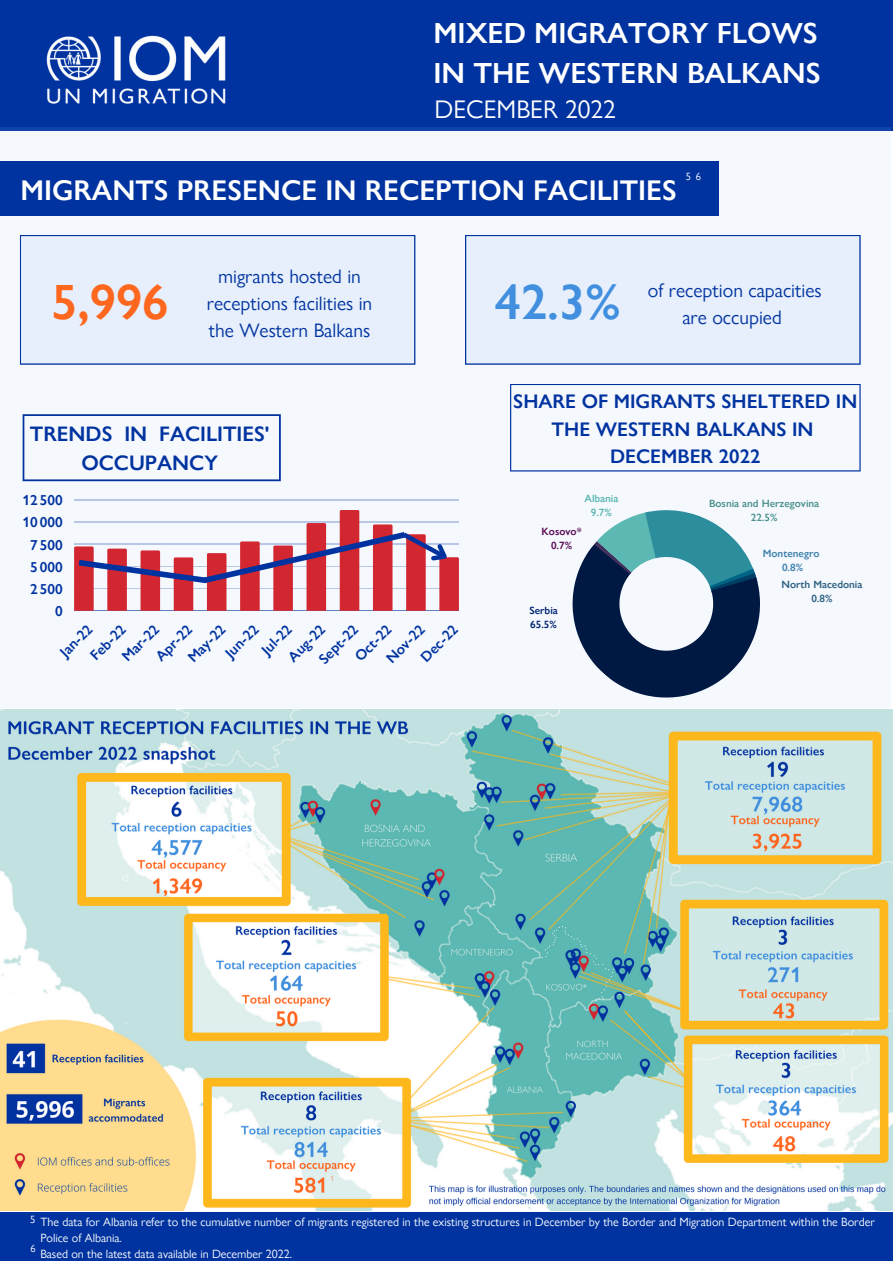
<style>
.page{position:relative;width:893px;height:1264px;background:#fff}
.page>*{position:absolute;margin:0;border:0;box-sizing:border-box;transform-origin:0 0}
.t1{font:600 49.5px "Gill Sans Nova";color:#ff671f}
.t2{font:600 49.5px "Gill Sans Nova";color:#418fde}
.t3{font:600 29.1px/40.5px "Gill Sans Nova";color:#fff}
.t4{font:600 28.5px "Gill Sans Nova";color:#fff}
.t5{font:25.5px "Gill Sans Nova";color:#fff}
.t6{font:600 21px/29.2px "Gill Sans Nova";color:#0033a0;text-align:center}
.t7{font:600 19.65px/27.3px "Gill Sans Nova";color:#0033a0;text-align:center}
.t8{font:19.5px/27px "Gill Sans Nova";color:#0033a0;text-align:center}
.t9{font:600 14.4px/22.2px "Gill Sans Nova";color:#0033a0;text-align:right}
.t10{font:12px/16px "Gill Sans Nova";color:#fff}
.t11{font:600 10.5px/14px "Gill Sans Nova";color:#4b928d;text-align:center}
.t12{font:600 10.5px/14px "Gill Sans Nova";color:#2d6182;text-align:center}
.t13{font:600 10.5px/14px "Gill Sans Nova";color:#3d81ad;text-align:center}
.t14{font:600 10.5px/14px "Gill Sans Nova";color:#590951;text-align:center}
.t15{font:600 10.5px/14px "Gill Sans Nova";color:#022672}
.t16{font:600 10.5px/14px "Gill Sans Nova";color:#5cb8b2;text-align:center}
.t17{font:10.5px "Gill Sans Nova";color:#fff}
</style>
<div class="page">
<div style="left:0;top:0;width:892px;height:130px;background:#0033a0"></div>
<div style="left:0;top:1211px;width:892px;height:49px;background:#0033a0"></div>
<img style="left:14px;top:35px;width:245px;height:93px">
<div style="left:0;top:128px;width:890px;height:579px;background:#f5f8fd"></div>
<div style="left:0;top:161px;width:718px;height:54px;background:#0033a0"></div>
<div style="left:20px;top:235px;width:395px;height:129px;background:#e6effb"></div>
<div style="left:465px;top:235px;width:395px;height:129px;background:#e6effb"></div>
<svg style="left:23px;top:414px;width:257px;height:67px"></svg>
<hr style="left:74px;top:499px;width:385px;height:1px;background:#0033a0">
<svg style="left:510px;top:384px;width:350px;height:87px"></svg>
<svg style="left:572px;top:510px;width:188px;height:187px"></svg>
<img style="left:0;top:709px;width:892px;height:501px">
<svg style="left:74px;top:510px;width:385px;height:101px"></svg>
<h2 class="t3" style="left:433px;top:10px;width:389px">MIXED MIGRATORY FLOWS<br>IN THE WESTERN BALKANS</h2>
<h3 class="t5" style="left:434px;top:89px;width:183px">DECEMBER 2022</h3>
<h3 class="t4" style="left:20px;top:168px;width:657px">MIGRANTS PRESENCE IN RECEPTION FACILITIES</h3>
<p class="t17" style="left:685px;top:168px;width:17px">5 6</p>
<h3 class="t8" style="left:207px;top:261px;width:167px">migrants hosted in receptions facilities in the Western Balkans</h3>
<h1 class="t1" style="left:51px;top:263px;width:118px">5,996</h1>
<h3 class="t8" style="left:647px;top:276px;width:175px">of reception capacities</h3>
<h1 class="t2" style="left:495px;top:263px;width:127px">42.3%</h1>
<h3 class="t8" style="left:682px;top:303px;width:101px">are occupied</h3>
<h3 class="t6" style="left:30px;top:417px;width:241px">TRENDS IN FACILITIES'<br>OCCUPANCY</h3>
<p class="t9" style="left:23px;top:488px;width:42px">12 500<br>10 000<br>7 500<br>5 000<br>2 500<br>0</p>
<p class="t9" style="left:380px;top:652px;width:49px;rotate:-45deg">Nov-22</p>
<p class="t9" style="left:149px;top:650px;width:46px;rotate:-45deg">Apr-22</p>
<p class="t9" style="left:282px;top:650px;width:47px;rotate:-45deg">Aug-22</p>
<p class="t9" style="left:312px;top:653px;width:51px;rotate:-45deg">Sept-22</p>
<p class="t9" style="left:54px;top:646px;width:41px;rotate:-45deg">Jan-22</p>
<p class="t9" style="left:116px;top:650px;width:47px;rotate:-45deg">Mar-22</p>
<p class="t9" style="left:349px;top:650px;width:46px;rotate:-45deg">Oct-22</p>
<p class="t9" style="left:181px;top:651px;width:48px;rotate:-45deg">May-22</p>
<p class="t9" style="left:219px;top:647px;width:42px;rotate:-45deg">Jun-22</p>
<p class="t9" style="left:255px;top:643px;width:38px;rotate:-45deg">Jul-22</p>
<p class="t9" style="left:414px;top:650px;width:47px;rotate:-45deg">Dec-22</p>
<p class="t9" style="left:84px;top:649px;width:45px;rotate:-45deg">Feb-22</p>
<h3 class="t7" style="left:513px;top:386px;width:345px">SHARE OF MIGRANTS SHELTERED IN<br>THE WESTERN BALKANS IN<br>DECEMBER 2022</h3>
<p class="t16" style="left:584px;top:490px;width:35px">Albania<br>9.7%</p>
<p class="t14" style="left:541px;top:524px;width:41px">Kosovo*<br>0.7%</p>
<p class="t15" style="left:529px;top:603px;width:30px">Serbia<br>65.5%</p>
<p class="t11" style="left:709px;top:495px;width:112px">Bosnia and Herzegovina<br>22.5%</p>
<p class="t13" style="left:762px;top:545px;width:58px">Montenegro<br>0.8%</p>
<p class="t12" style="left:781px;top:576px;width:82px">North Macedonia<br>0.8%</p>
<p class="t17" style="left:30px;top:1211px;width:7px">5</p>
<p class="t17" style="left:30px;top:1239px;width:7px">6</p>
<p class="t10" style="left:40px;top:1213px;width:835px">The data for Albania refer to the cumulative number of migrants registered in the existing structures in December by the Border and Migration Department within the Border<br>Police of Albania.<br>Based on the latest data available in December 2022.</p>
</div>
